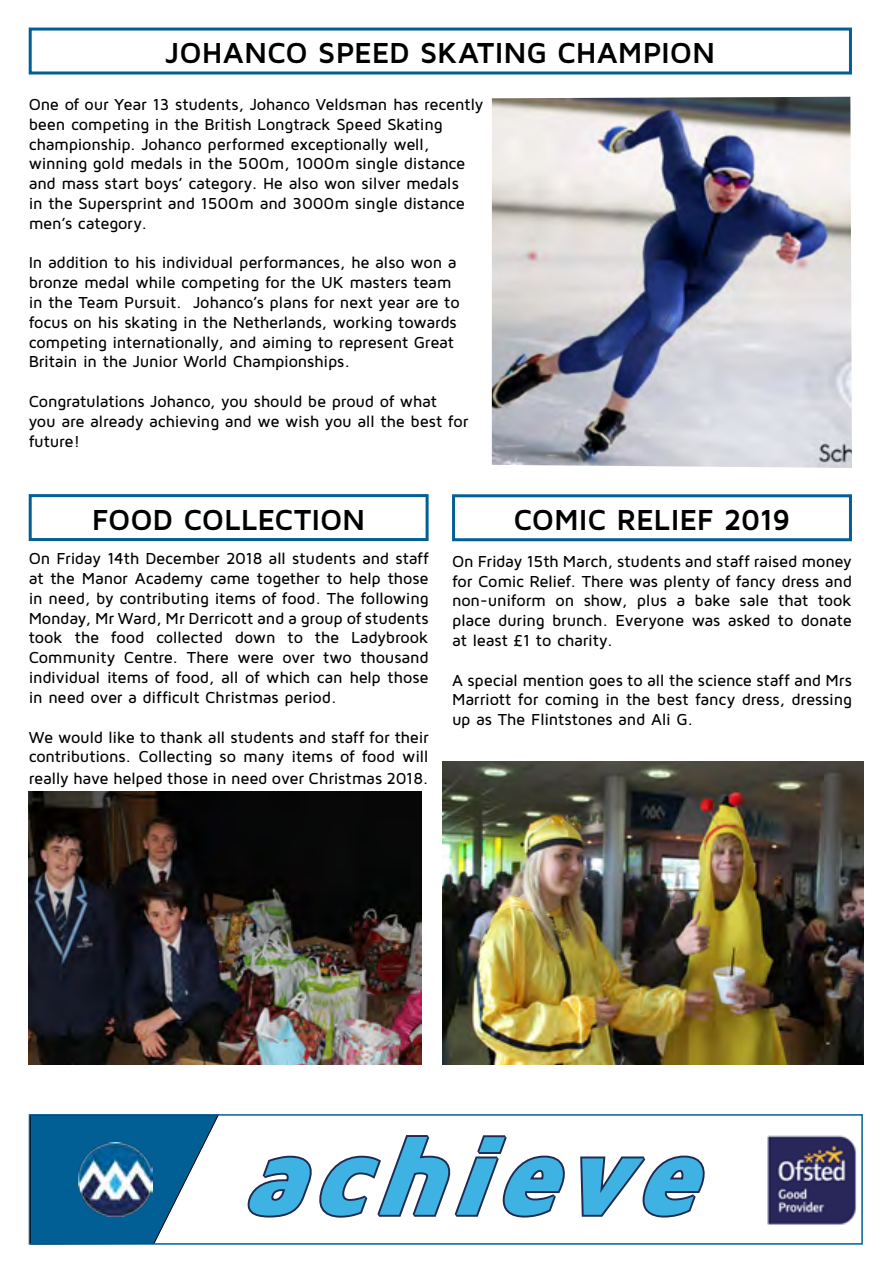
<style>
.page{position:relative;width:893px;height:1263px;background:#fff}
.page>*{position:absolute;margin:0;border:0;box-sizing:border-box;transform-origin:0 0}
.t1{font:italic 900 112.95px "Maven Pro";color:#3eb2e3}
.t2{font:700 30px "Maven Pro";letter-spacing:-.005em;color:#010000}
.t3{font:500 16.5px/19.8px "Maven Pro";letter-spacing:-.015em;color:#000}
</style>
<div class="page">
<div style="left:29px;top:28px;width:823px;height:46px;border:3px solid #015f96"></div>
<img style="left:492px;top:97px;width:360px;height:371px">
<div style="left:452px;top:494px;width:400px;height:47px;border:3px solid #015f96"></div>
<div style="left:29px;top:494px;width:400px;height:47px;border:3px solid #015f96"></div>
<img style="left:443px;top:761px;width:421px;height:303px">
<img style="left:767px;top:1135px;width:90px;height:90px">
<svg style="left:32px;top:1117px;width:186px;height:125px"></svg>
<img style="left:79px;top:1142px;width:74px;height:74px">
<svg style="left:247px;top:1135px;width:318px;height:83px"></svg>
<svg style="left:580px;top:1155px;width:125px;height:63px"></svg>
<img style="left:29px;top:792px;width:392px;height:272px">
<div style="left:29px;top:1114px;width:834px;height:131px;border:2px solid #015f96"></div>
<h2 class="t2" style="left:165px;top:34px;width:552px">JOHANCO SPEED SKATING CHAM PION</h2>
<p class="t3" style="left:29px;top:94px;width:456px">One of our Year 13 students, Johanco Veldsman has recently been competing in the British Longtrack Speed Skating championship. Johanco performed exceptionally well, winning gold medals in the 500m, 1000m single distance and mass start boys’ category. He also won silver medals<br>in the Supersprint and 1500m and 3000m single distance men’s category.</p>
<p class="t3" style="left:29px;top:252px;width:433px">In addition to his individual performances, he also won a bronze medal while competing for the UK masters team in the Team Pursuit. Johanco’s plans for next year are to focus on his skating in the Netherlands, working towards competing internationally, and aiming to represent Great Britain in the Junior World Championships.</p>
<p class="t3" style="left:29px;top:391px;width:441px">Congratulations Johanco, you should be proud of what you are already achieving and we wish you all the best for future!</p>
<h2 class="t2" style="left:92px;top:500px;width:275px">FOOD COLLECTION</h2>
<h2 class="t2" style="left:513px;top:500px;width:279px">COM IC RELIEF 2019</h2>
<p class="t3" style="left:29px;top:548px;width:402px;text-align:justify">On Friday 14th December 2018 all students and staff at the Manor Academy came together to help those in need, by contributing items of food. The following Monday, Mr Ward, Mr Derricott and a group of students took the food collected down to the Ladybrook Community Centre. There were over two thousand individual items of food, all of which can help those in need over a difficult Christmas period.</p>
<p class="t3" style="left:29px;top:726px;width:401px">We would like to thank all students and staff for their contributions. Collecting so many items of food will</p>
<p class="t3" style="left:29px;top:768px;width:401px">really have helped those in need over Christmas 2018.</p>
<p class="t3" style="left:452px;top:551px;width:401px;text-align:justify">On Friday 15th March, students and staff raised money for Comic Relief. There was plenty of fancy dress and non-uniform on show, plus a bake sale that took place during brunch. Everyone was asked to donate at least £1 to charity.</p>
<p class="t3" style="left:452px;top:669px;width:401px;text-align:justify">A special mention goes to all the science staff and Mrs Marriott for coming in the best fancy dress, dressing up as The Flintstones and Ali G.</p>
<h1 class="t1" style="left:239px;top:1106px;width:506px">achieve</h1>
</div>
